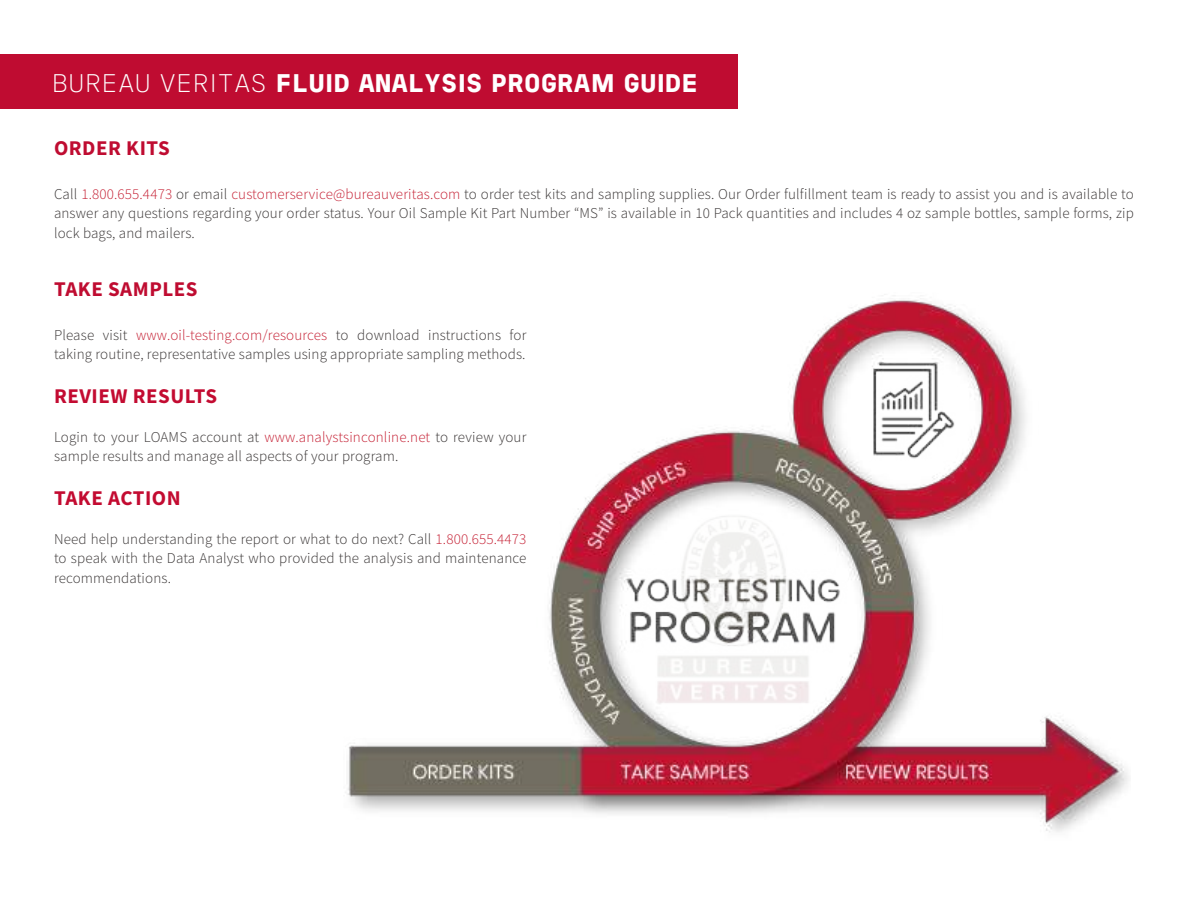
<style>
.page{position:relative;width:1188px;height:918px;background:#fff}
.page>*{position:absolute;margin:0;border:0;box-sizing:border-box;transform-origin:0 0}
.t1{font:700 expanded 25.5px "Bureau Veritas";color:#fff}
.t2{font:700 21px "Source Sans Pro";letter-spacing:.025em;color:#c30b31}
.t3{font:700 21px "Source Sans Pro";letter-spacing:.025em;color:#bf0c31}
.t4{font:300 15px/19.5px "Source Sans Pro";letter-spacing:.01em;color:#393535;text-align:justify}
.s1{font-weight:100;font-stretch:condensed}
.s2{color:#c52034}
</style>
<div class="page">
<div style="left:0;top:54px;width:738px;height:54px;background:#bf0c31"></div>
<img style="left:347px;top:300px;width:782px;height:532px">
<h1 class="t1" style="left:52px;top:67px;width:648px"><span class="s1">BUREAU VERITAS</span> FLUID ANALYSIS PROGRAM GUIDE</h1>
<h2 class="t3" style="left:54px;top:134px;width:117px">ORDER KITS</h2>
<p class="t4" style="left:54px;top:184px;width:1081px">Call <span class="s2">1.800.655.4473</span> or email <span class="s2">customerservice@bureauveritas.com</span> to order test kits and sampling supplies. Our Order fulfillment team is ready to assist you and is available to answer any questions regarding your order status. Your Oil Sample Kit Part Number “MS” is available in 10 Pack quantities and includes 4 oz sample bottles, sample forms, zip lock bags, and mailers.</p>
<h2 class="t3" style="left:54px;top:275px;width:145px">TAKE SAMPLES</h2>
<p class="t4" style="left:54px;top:325px;width:474px">Please visit <span class="s2">www.oil-testing.com/resources</span> to download instructions for taking routine, representative samples using appropriate sampling methods.</p>
<h2 class="t2" style="left:54px;top:382px;width:165px">REVIEW RESULTS</h2>
<p class="t4" style="left:54px;top:427px;width:474px">Login to your LOAMS account at <span class="s2">www.analystsinconline.net</span> to review your sample results and manage all aspects of your program.</p>
<h2 class="t2" style="left:54px;top:484px;width:128px">TAKE ACTION</h2>
<p class="t4" style="left:54px;top:529px;width:474px">Need help understanding the report or what to do next? Call <span class="s2">1.800.655.4473 </span>to speak with the Data Analyst who provided the analysis and maintenance recommendations.</p>
</div>
